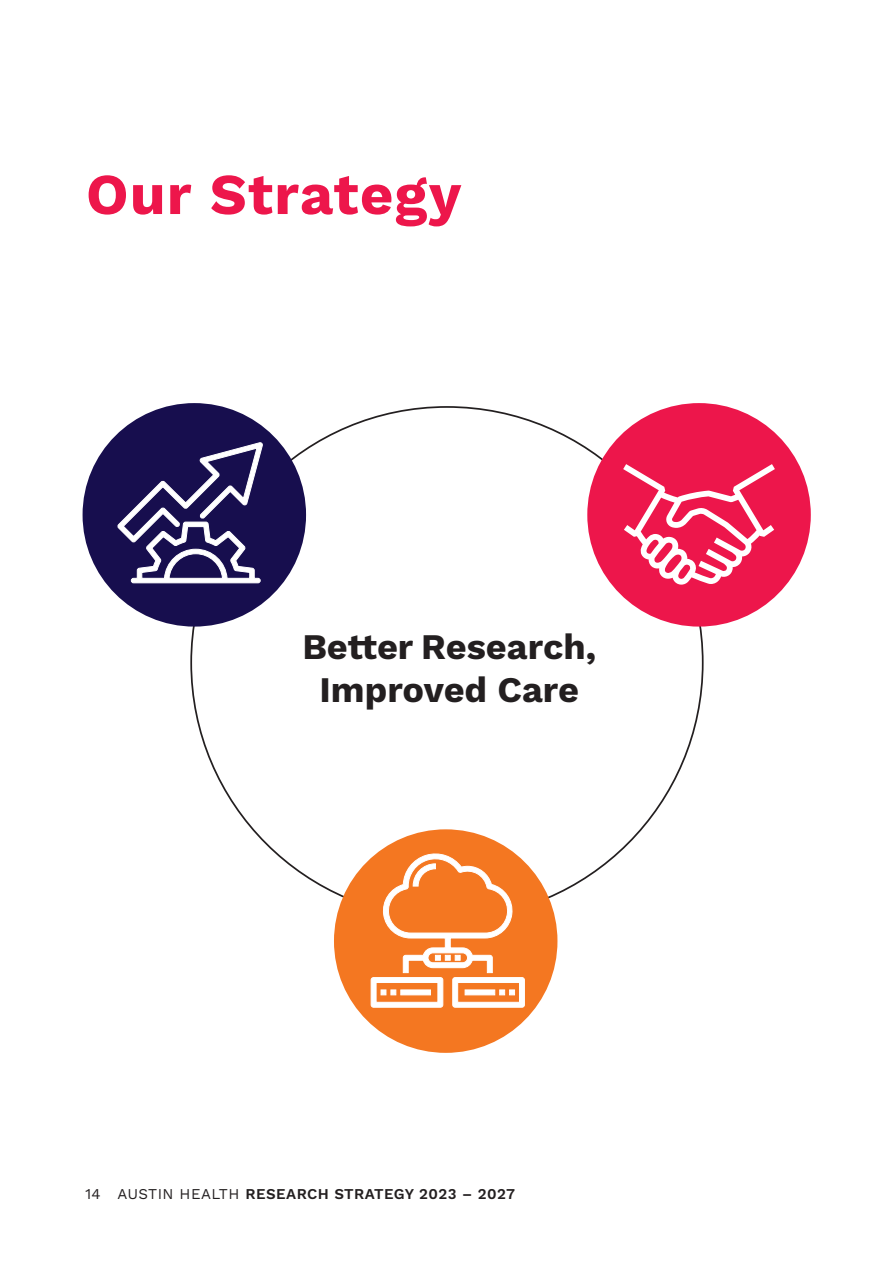
<style>
.page{position:relative;width:893px;height:1263px;background:#fff}
.page>*{position:absolute;margin:0;border:0;box-sizing:border-box;transform-origin:0 0}
.t1{font:700 57.75px "Work Sans";letter-spacing:.02em;color:#ed164b}
.t2{font:700 36px/43.5px "Work Sans";color:#231f20;text-align:center}
.t3{font:600 15px "Work Sans";letter-spacing:.03em;color:#231f20}
.s1{font-weight:400}
</style>
<div class="page">
<hr style="left:892px;top:0;width:1px;height:1263px;background:#ed164b">
<div style="left:587px;top:403px;width:224px;height:224px;background:#ed164b;border-radius:50%"></div>
<svg style="left:623px;top:464px;width:152px;height:121px"></svg>
<div style="left:83px;top:403px;width:223px;height:224px;background:#170e4e;border-radius:50%"></div>
<svg style="left:117px;top:442px;width:146px;height:141px"></svg>
<div style="left:334px;top:829px;width:223px;height:224px;background:#f47721;border-radius:50%"></div>
<svg style="left:371px;top:851px;width:154px;height:157px"></svg>
<p class="t1" style="left:86px;top:161px;width:377px">Our Strategy</p>
<p class="t2" style="left:302px;top:627px;width:295px">Better Research,<br>Improved Care</p>
<p class="t3" style="left:85px;top:1185px;width:432px"><span class="s1">14 AUSTIN HEALTH</span> RESEARCH STRATEGY 2023 – 2027</p>
</div>
